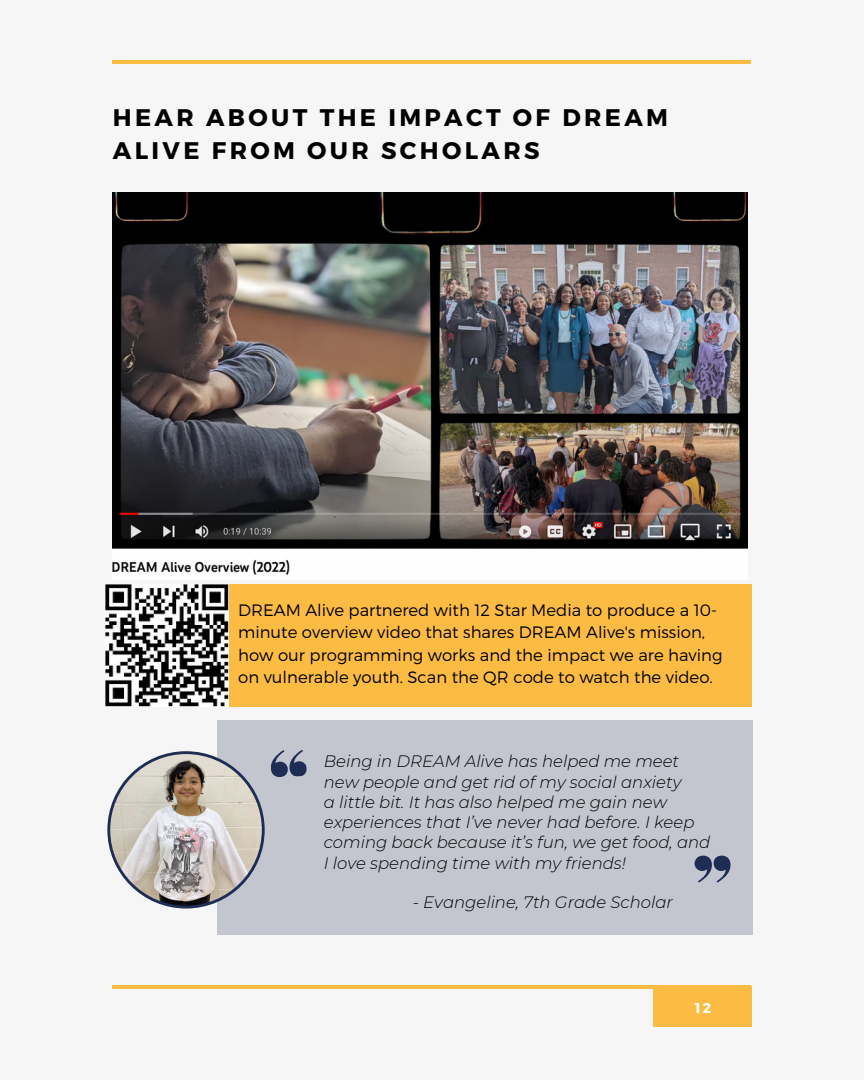
<style>
.page{position:relative;width:864px;height:1080px;background:#f6f6f6}
.page>*{position:absolute;margin:0;border:0;box-sizing:border-box;transform-origin:0 0}
.t1{font:700 24px/32.7px "Montserrat";letter-spacing:.14em;color:#000}
.t2{font:italic 300 16.5px/20.2px "Montserrat";color:#000}
.t3{font:300 16.5px/22.5px "Montserrat";color:#000}
.t4{font:700 14.1px "Montserrat";color:#fff}
</style>
<div class="page">
<hr style="left:112px;top:61px;width:639px;height:3px;background:#fcbc44">
<div style="left:653px;top:987px;width:99px;height:39px;background:#fcbc44"></div>
<hr style="left:112px;top:985px;width:639px;height:4px;background:#fcbc44">
<div style="left:228px;top:584px;width:523px;height:123px;background:#fcbc44"></div>
<img style="left:112px;top:193px;width:636px;height:382px">
<div style="left:218px;top:720px;width:535px;height:215px;background:#c3c6cf"></div>
<svg style="left:695px;top:856px;width:36px;height:27px"></svg>
<svg style="left:107px;top:750px;width:200px;height:159px"></svg>
<img style="left:106px;top:584px;width:122px;height:123px">
<h1 class="t1" style="left:113px;top:100px;width:557px">HEAR ABOUT THE IMPACT OF DREAM<br>ALIVE FROM OUR SCHOLARS</h1>
<p class="t3" style="left:238px;top:598px;width:486px">DREAM Alive partnered with 12 Star Media to produce a 10- minute overview video that shares DREAM Alive's mission, how our programming works and the impact we are having on vulnerable youth. Scan the QR code to watch the video.</p>
<p class="t2" style="left:324px;top:751px;width:388px">Being in DREAM Alive has helped me meet new people and get rid of my social anxiety<br>a little bit. It has also helped me gain new experiences that I’ve never had before. I keep coming back because it’s fun, we get food, and I love spending time with my friends!</p>
<p class="t2" style="left:413px;top:892px;width:262px">- Evangeline, 7th Grade Scholar</p>
<p class="t4" style="left:695px;top:999px;width:18px">12</p>
</div>
